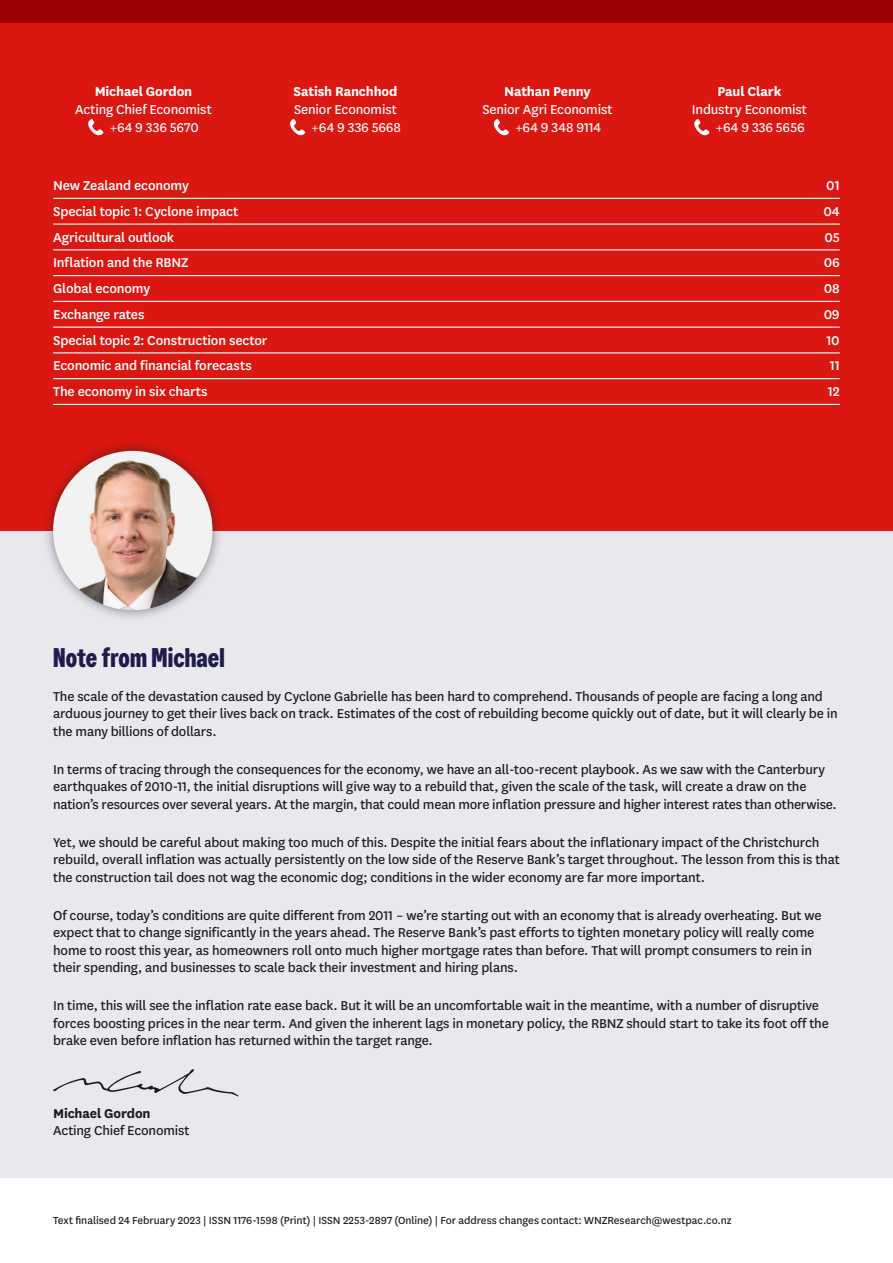
<style>
.page{position:relative;width:893px;height:1263px;background:#fff}
.page>*{position:absolute;margin:0;border:0;box-sizing:border-box;transform-origin:0 0}
.t1{font:700 27px "Westpac";color:#1f1b4f}
.t2{font:15px/17.2px "National LF";letter-spacing:-.01em;color:#181b25}
.t3{font:500 15px "National LF";letter-spacing:-.01em;color:#fff}
.t4{font:15px/18px "National LF";letter-spacing:-.01em;color:#fff}
.t5{font:700 15px "National LF";letter-spacing:-.01em;color:#fff}
.t6{font:700 15px "National LF";letter-spacing:-.01em;color:#181b25}
.t7{font:12px "National LF";letter-spacing:-.005em;color:#181b25}
</style>
<div class="page">
<div style="left:0;top:531px;width:893px;height:647px;background:#e8e8ed"></div>
<div style="left:0;top:0;width:893px;height:531px;background:#da1710"></div>
<svg style="left:53px;top:1069px;width:185px;height:27px"></svg>
<svg style="left:88px;top:119px;width:16px;height:16px"></svg>
<svg style="left:290px;top:119px;width:16px;height:16px"></svg>
<svg style="left:494px;top:119px;width:15px;height:16px"></svg>
<svg style="left:694px;top:119px;width:16px;height:16px"></svg>
<hr style="left:53px;top:198px;width:787px;height:1px;background:#fff">
<hr style="left:53px;top:224px;width:787px;height:1px;background:#fff">
<hr style="left:53px;top:249px;width:787px;height:1px;background:#fff">
<hr style="left:53px;top:275px;width:787px;height:1px;background:#fff">
<hr style="left:53px;top:301px;width:787px;height:1px;background:#fff">
<hr style="left:53px;top:327px;width:787px;height:1px;background:#fff">
<hr style="left:53px;top:352px;width:787px;height:1px;background:#fff">
<hr style="left:53px;top:378px;width:787px;height:1px;background:#fff">
<hr style="left:53px;top:404px;width:787px;height:1px;background:#fff">
<div style="left:41px;top:439px;width:183px;height:183px;background:#181b25;opacity:.5"></div>
<img style="left:53px;top:451px;width:159px;height:159px;border-radius:80px">
<div style="left:0;top:0;width:893px;height:22px;background:#900"></div>
<p class="t5" style="left:95px;top:81px;width:99px">Michael Gordon</p>
<p class="t4" style="left:110px;top:99px;width:104px;text-indent:-34px">Acting Chief Economist +64 9 336 5670</p>
<p class="t5" style="left:293px;top:81px;width:106px">Satish Ranchhod</p>
<p class="t4" style="left:294px;top:99px;width:108px;text-align:right">Senior Economist +64 9 336 5668</p>
<p class="t5" style="left:504px;top:81px;width:88px">Nathan Penny</p>
<p class="t4" style="left:515px;top:99px;width:99px;text-indent:-33px">Senior Agri Economist +64 9 348 9114</p>
<p class="t5" style="left:717px;top:81px;width:66px">Paul Clark</p>
<p class="t4" style="left:692px;top:99px;width:116px;text-align:right">Industry Economist +64 9 336 5656</p>
<p class="t3" style="left:53px;top:175px;width:137px">New Zealand economy</p>
<p class="t3" style="left:826px;top:175px;width:15px">01</p>
<p class="t3" style="left:53px;top:201px;width:187px">Special topic 1: Cyclone impact</p>
<p class="t3" style="left:823px;top:201px;width:18px">04</p>
<p class="t3" style="left:53px;top:227px;width:123px">Agricultural outlook</p>
<p class="t3" style="left:824px;top:227px;width:17px">05</p>
<p class="t3" style="left:53px;top:253px;width:137px">Inflation and the RBNZ</p>
<p class="t3" style="left:824px;top:253px;width:18px">06</p>
<p class="t3" style="left:53px;top:278px;width:99px">Global economy</p>
<p class="t3" style="left:824px;top:278px;width:17px">08</p>
<p class="t3" style="left:53px;top:304px;width:93px">Exchange rates</p>
<p class="t3" style="left:824px;top:304px;width:18px">09</p>
<p class="t3" style="left:53px;top:330px;width:216px">Special topic 2: Construction sector</p>
<p class="t3" style="left:826px;top:330px;width:15px">10</p>
<p class="t3" style="left:53px;top:356px;width:200px">Economic and financial forecasts</p>
<p class="t3" style="left:830px;top:356px;width:11px">11</p>
<p class="t3" style="left:53px;top:381px;width:156px">The economy in six charts</p>
<p class="t3" style="left:828px;top:381px;width:13px">12</p>
<h1 class="t1" style="left:53px;top:641px;width:173px">Note from Michael</h1>
<p class="t2" style="left:53px;top:687px;width:786px">The scale of the devastation caused by Cyclone Gabrielle has been hard to comprehend. Thousands of people are facing a long and arduous journey to get their lives back on track. Estimates of the cost of rebuilding become quickly out of date, but it will clearly be in the many billions of dollars.</p>
<p class="t2" style="left:53px;top:760px;width:785px">In terms of tracing through the consequences for the economy, we have an all-too-recent playbook. As we saw with the Canterbury earthquakes of 2010-11, the initial disruptions will give way to a rebuild that, given the scale of the task, will create a draw on the nation’s resources over several years. At the margin, that could mean more inflation pressure and higher interest rates than otherwise.</p>
<p class="t2" style="left:53px;top:833px;width:788px">Yet, we should be careful about making too much of this. Despite the initial fears about the inflationary impact of the Christchurch rebuild, overall inflation was actually persistently on the low side of the Reserve Bank’s target throughout. The lesson from this is that the construction tail does not wag the economic dog; conditions in the wider economy are far more important.</p>
<p class="t2" style="left:53px;top:906px;width:770px">Of course, today’s conditions are quite different from 2011 – we’re starting out with an economy that is already overheating. But we expect that to change significantly in the years ahead. The Reserve Bank’s past efforts to tighten monetary policy will really come home to roost this year, as homeowners roll onto much higher mortgage rates than before. That will prompt consumers to rein in their spending, and businesses to scale back their investment and hiring plans.</p>
<p class="t2" style="left:53px;top:996px;width:777px">In time, this will see the inflation rate ease back. But it will be an uncomfortable wait in the meantime, with a number of disruptive forces boosting prices in the near term. And given the inherent lags in monetary policy, the RBNZ should start to take its foot off the brake even before inflation has returned within the target range.</p>
<p class="t6" style="left:53px;top:1103px;width:99px">Michael Gordon</p>
<p class="t2" style="left:53px;top:1121px;width:138px">Acting Chief Economist</p>
<p class="t7" style="left:53px;top:1212px;width:680px">Text finalised 24 February 2023 | ISSN 1176-1598 (Print) | ISSN 2253-2897 (Online) | For address changes contact: WNZResearch@westpac.co.nz</p>
</div>
